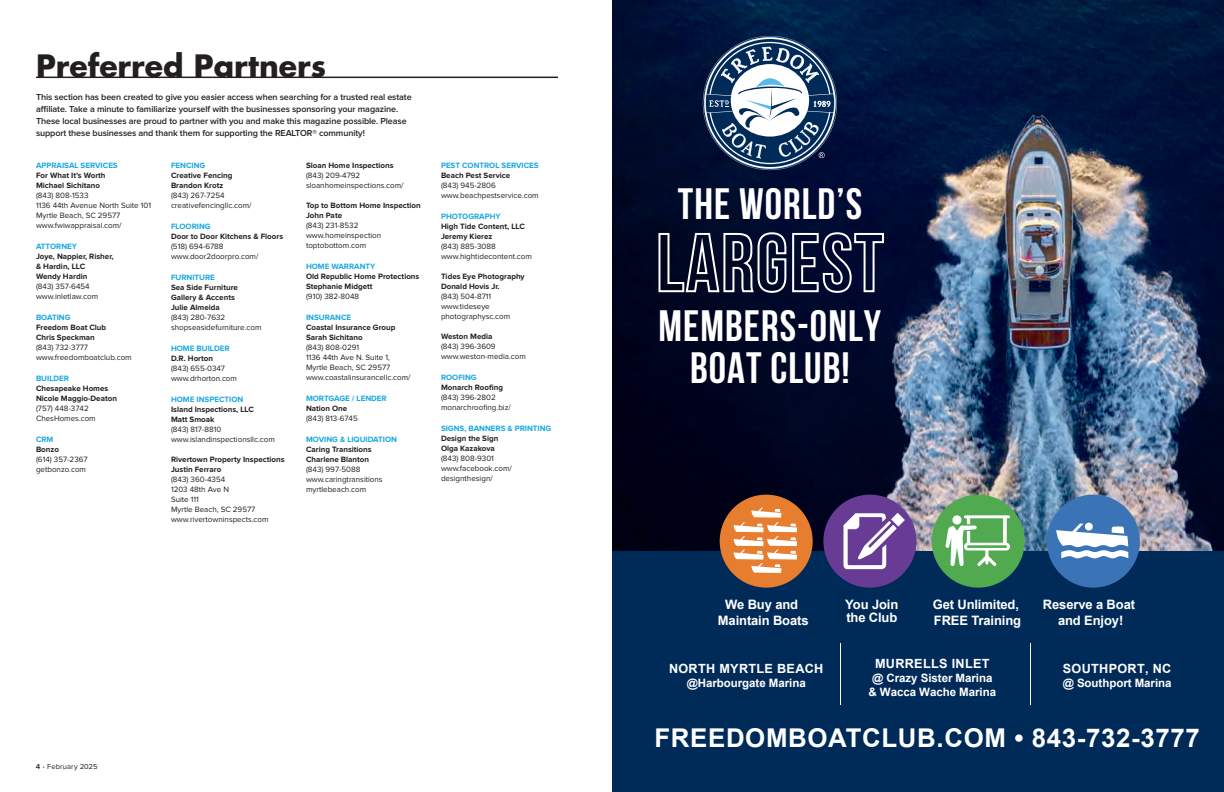
<style>
.page{position:relative;width:1224px;height:792px;background:#fff}
.page>*{position:absolute;margin:0;border:0;box-sizing:border-box;transform-origin:0 0}
.t1{font:700 43.7px/42.2px "Bebas Neue";letter-spacing:.025em;color:#fff;text-align:center}
.t2{font:700 30px "Futura Std";color:#231f20}
.t3{font:700 25.9px "Arial";letter-spacing:.025em;color:#fff}
.t4{font:700 13px/16.3px "Arial";letter-spacing:-.01em;color:#fff;text-align:center}
.t5{font:700 12.7px "Arial";letter-spacing:.025em;color:#fff}
.t6{font:700 11.5px/13.8px "Arial";letter-spacing:-.005em;color:#fff;text-align:center}
.t7{font:600 9px/12px "Proxima Nova";letter-spacing:-.01em;color:#231f20}
.t8{font:8px/10px "Proxima Nova";color:#231f20}
.t9{font:700 8px/10px "Proxima Nova";color:#231f20}
.t10{font:700 8px "Proxima Nova";color:#19a8e0}
.t11{font:7.5px "Proxima Nova";letter-spacing:.02em;color:#231f20}
.s1{font-weight:600}
.s2{color:#19a8e0}
</style>
<div class="page">
<hr style="left:36px;top:77px;width:522px;height:1px;background:#231f20">
<img style="left:612px;top:0;width:612px;height:552px">
<div style="left:612px;top:552px;width:612px;height:240px;background:#002b59"></div>
<svg style="left:703px;top:36px;width:134px;height:134px"></svg>
<div style="left:720px;top:495px;width:93px;height:93px;background:#e77e2f;border-radius:50%"></div>
<svg style="left:734px;top:508px;width:63px;height:65px"></svg>
<div style="left:823px;top:495px;width:93px;height:93px;background:#683b94;border-radius:50%"></div>
<svg style="left:843px;top:513px;width:54px;height:56px"></svg>
<svg style="left:891px;top:513px;width:14px;height:13px"></svg>
<div style="left:932px;top:495px;width:93px;height:93px;background:#51aa50;border-radius:50%"></div>
<svg style="left:946px;top:515px;width:64px;height:51px"></svg>
<div style="left:1047px;top:495px;width:93px;height:93px;background:#3a74b6;border-radius:50%"></div>
<svg style="left:1056px;top:524px;width:72px;height:34px"></svg>
<hr style="left:840px;top:644px;width:1px;height:61px;background:#fff">
<hr style="left:1030px;top:644px;width:1px;height:61px;background:#fff">
<svg style="left:657px;top:231px;width:228px;height:63px;background:#363c57"></svg>
<h2 class="t2" style="left:36px;top:46px;width:292px">Preferred Partners</h2>
<p class="t7" style="left:36px;top:91px;width:377px">This section has been created to give you easier access when searching for a trusted real estate affiliate. Take a minute to familiarize yourself with the businesses sponsoring your magazine.<br>These local businesses are proud to partner with you and make this magazine possible. Please support these businesses and thank them for supporting the REALTOR® community!</p>
<p class="t10" style="left:36px;top:161px;width:83px">APPRAISAL SERVICES</p>
<p class="t9" style="left:36px;top:170px;width:71px">For What It’s Worth<br>Michael Sichitano</p>
<p class="t8" style="left:36px;top:190px;width:117px">(843) 808-1533<br>1136 44th Avenue North Suite 101<br>Myrtle Beach, SC 29577 www.fwiwappraisal.com/</p>
<p class="t10" style="left:36px;top:242px;width:43px">ATTORNEY</p>
<p class="t9" style="left:36px;top:251px;width:79px">Joye, Nappier, Risher, &amp; Hardin, LLC<br>Wendy Hardin</p>
<p class="t8" style="left:36px;top:281px;width:64px">(843) 357-6454 www.inletlaw.com</p>
<p class="t10" style="left:36px;top:313px;width:36px">BOATING</p>
<p class="t9" style="left:36px;top:322px;width:72px">Freedom Boat Club<br>Chris Speckman</p>
<p class="t8" style="left:36px;top:342px;width:97px">(843) 732-3777 www.freedomboatclub.com</p>
<p class="t10" style="left:36px;top:374px;width:35px">BUILDER</p>
<p class="t9" style="left:36px;top:383px;width:82px">Chesapeake Homes<br>Nicole Maggio-Deaton</p>
<p class="t8" style="left:36px;top:403px;width:61px">(757) 448-3742<br>ChesHomes.com</p>
<p class="t10" style="left:36px;top:435px;width:19px">CRM</p>
<p class="t9" style="left:36px;top:444px;width:24px">Bonzo</p>
<p class="t8" style="left:36px;top:454px;width:53px">(614) 357-2367 getbonzo.com</p>
<p class="t10" style="left:171px;top:161px;width:36px">FENCING</p>
<p class="t9" style="left:171px;top:170px;width:63px">Creative Fencing<br>Brandon Krotz</p>
<p class="t8" style="left:171px;top:190px;width:82px">(843) 267-7254 creativefencingllc.com/</p>
<p class="t10" style="left:171px;top:222px;width:41px">FLOORING</p>
<p class="t9" style="left:171px;top:231px;width:114px">Door to Door Kitchens &amp; Floors</p>
<p class="t8" style="left:171px;top:241px;width:89px">(518) 694-6788 www.door2doorpro.com/</p>
<p class="t10" style="left:171px;top:273px;width:45px">FURNITURE</p>
<p class="t9" style="left:171px;top:282px;width:68px">Sea Side Furniture<br>Gallery &amp; Accents<br>Julie Almeida</p>
<p class="t8" style="left:171px;top:312px;width:92px">(843) 280-7632 shopseasidefurniture.com</p>
<p class="t10" style="left:171px;top:344px;width:60px">HOME BUILDER</p>
<p class="t9" style="left:171px;top:353px;width:44px">D.R. Horton</p>
<p class="t8" style="left:171px;top:363px;width:68px">(843) 655-0347 www.drhorton.com</p>
<p class="t10" style="left:171px;top:395px;width:74px">HOME INSPECTION</p>
<p class="t9" style="left:171px;top:404px;width:84px">Island Inspections, LLC<br>Matt Smoak</p>
<p class="t8" style="left:171px;top:424px;width:105px">(843) 817-8810 www.islandinspectionsllc.com</p>
<p class="t9" style="left:171px;top:454px;width:115px">Rivertown Property Inspections<br>Justin Ferraro</p>
<p class="t8" style="left:171px;top:474px;width:99px">(843) 360-4354<br>1203 48th Ave N<br>Suite 111<br>Myrtle Beach, SC 29577 www.rivertowninspects.com</p>
<p class="t9" style="left:306px;top:160px;width:89px">Sloan Home Inspections</p>
<p class="t8" style="left:306px;top:170px;width:99px">(843) 209-4792 sloanhomeinspections.com/</p>
<p class="t9" style="left:306px;top:200px;width:116px">Top to Bottom Home Inspection<br>John Pate</p>
<p class="t8" style="left:306px;top:220px;width:77px">(843) 231-8532 www.homeinspection toptobottom.com</p>
<p class="t10" style="left:306px;top:262px;width:71px">HOME WARRANTY</p>
<p class="t9" style="left:306px;top:271px;width:115px">Old Republic Home Protections<br>Stephanie Midgett</p>
<p class="t8" style="left:306px;top:291px;width:55px">(910) 382-8048</p>
<p class="t10" style="left:306px;top:313px;width:47px">INSURANCE</p>
<p class="t9" style="left:306px;top:322px;width:91px">Coastal Insurance Group<br>Sarah Sichitano</p>
<p class="t8" style="left:306px;top:342px;width:106px">(843) 808-0291<br>1136 44th Ave N. Suite 1,<br>Myrtle Beach, SC 29577 www.coastalinsurancellc.com/</p>
<p class="t10" style="left:306px;top:394px;width:82px">MORTGAGE / LENDER</p>
<p class="t9" style="left:306px;top:403px;width:43px">Nation One</p>
<p class="t8" style="left:306px;top:413px;width:53px">(843) 813-6745</p>
<p class="t10" style="left:306px;top:435px;width:93px">MOVING &amp; LIQUIDATION</p>
<p class="t9" style="left:306px;top:444px;width:67px">Caring Transitions<br>Charlene Blanton</p>
<p class="t8" style="left:306px;top:464px;width:78px">(843) 997-5088 www.caringtransitions myrtlebeach.com</p>
<p class="t10" style="left:441px;top:161px;width:99px">PEST CONTROL SERVICES</p>
<p class="t9" style="left:441px;top:170px;width:71px">Beach Pest Service</p>
<p class="t8" style="left:441px;top:180px;width:99px">(843) 945-2806 www.beachpestservice.com</p>
<p class="t10" style="left:441px;top:212px;width:61px">PHOTOGRAPHY</p>
<p class="t9" style="left:441px;top:221px;width:85px">High Tide Content, LLC<br>Jeremy Kierez</p>
<p class="t8" style="left:441px;top:241px;width:92px">(843) 885-3088 www.hightidecontent.com</p>
<p class="t9" style="left:441px;top:271px;width:85px">Tides Eye Photography<br>Donald Hovis Jr.</p>
<p class="t8" style="left:441px;top:291px;width:71px">(843) 504-8711 www.tideseye photographysc.com</p>
<p class="t9" style="left:441px;top:331px;width:53px">Weston Media</p>
<p class="t8" style="left:441px;top:341px;width:86px">(843) 396-3609 www.weston-media.com</p>
<p class="t10" style="left:441px;top:373px;width:37px">ROOFING</p>
<p class="t9" style="left:441px;top:382px;width:64px">Monarch Roofing</p>
<p class="t8" style="left:441px;top:392px;width:71px">(843) 396-2802 monarchroofing.biz/</p>
<p class="t10" style="left:441px;top:424px;width:112px">SIGNS, BANNERS &amp; PRINTING</p>
<p class="t9" style="left:441px;top:433px;width:59px">Design the Sign<br>Olga Kazakova</p>
<p class="t8" style="left:441px;top:453px;width:72px">(843) 808-9301 www.facebook.com/ designthesign/</p>
<p class="t11" style="left:36px;top:762px;width:63px"><span class="s1">4</span> <span class="s2">•</span> February 2025</p>
<h1 class="t1" style="left:678px;top:182px;width:186px">THE WORLD’S</h1>
<h1 class="t1" style="left:659px;top:304px;width:224px">MEMBERS-ONLY<br>BOAT CLUB!</h1>
<h3 class="t4" style="left:718px;top:596px;width:92px">We Buy and<br>Maintain Boats</h3>
<h3 class="t4" style="left:845px;top:599px;width:55px;line-height:12.4px;text-align:left">You Join the Club</h3>
<h3 class="t4" style="left:933px;top:596px;width:90px;text-align:left">Get Unlimited,<br>FREE Training</h3>
<h3 class="t4" style="left:1043px;top:596px;width:94px">Reserve a Boat and Enjoy!</h3>
<h3 class="t5" style="left:669px;top:659px;width:156px">NORTH MYRTLE BEACH</h3>
<h3 class="t6" style="left:687px;top:676px;width:121px">@Harbourgate Marina</h3>
<h3 class="t5" style="left:875px;top:654px;width:116px">MURRELLS INLET</h3>
<h3 class="t6" style="left:869px;top:671px;width:129px">@ Crazy Sister Marina &amp; Wacca Wache Marina</h3>
<h3 class="t5" style="left:1063px;top:659px;width:110px">SOUTHPORT, NC</h3>
<h3 class="t6" style="left:1063px;top:676px;width:110px">@ Southport Marina</h3>
<h3 class="t3" style="left:654px;top:720px;width:547px">FREEDOMBOATCLUB.COM • 843-732-3777</h3>
</div>
